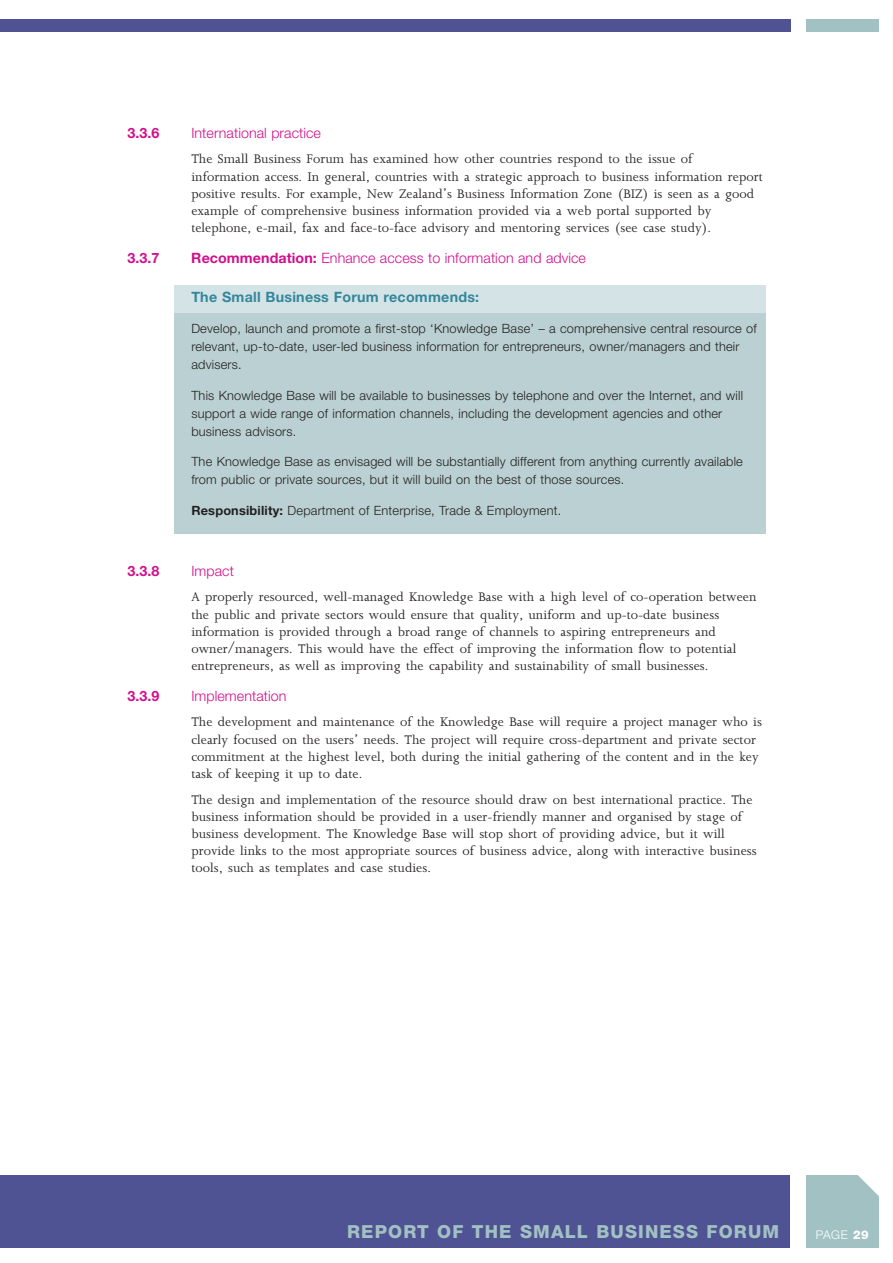
<style>
.page{position:relative;width:893px;height:1263px;background:#fff}
.page>*{position:absolute;margin:0;border:0;box-sizing:border-box;transform-origin:0 0}
.t1{font:800 18px "Helvetica Neue";letter-spacing:.065em;color:#a2c1c3}
.t2{font:14.25px/17.2px "M Joanna";letter-spacing:.005em;color:#231f20}
.t3{font:300 14.25px "Helvetica Neue";letter-spacing:.005em;color:#d10f8c}
.t4{font:700 14.25px "Helvetica Neue";letter-spacing:.015em;color:#34869c}
.t5{font:700 14.25px "Helvetica Neue";color:#d10f8c}
.t6{font:300 12.75px/18px "Helvetica Neue";letter-spacing:.015em;color:#231f20}
.t7{font:300 12px "Helvetica Neue";color:#fff}
.s1{font-weight:700}
.s2{font-weight:800}
</style>
<div class="page">
<div style="left:0;top:1175px;width:790px;height:73px;background:#4f5293"></div>
<div style="left:807px;top:19px;width:72px;height:12px;background:#a2c1c3"></div>
<div style="left:0;top:19px;width:790px;height:12px;background:#4f5293"></div>
<div style="left:174px;top:293px;width:591px;height:241px;background:#bad0d2"></div>
<div style="left:174px;top:285px;width:591px;height:28px;background:#d4e4e6"></div>
<div style="left:806px;top:1175px;width:72px;height:73px;background:#a2c1c3"></div>
<svg style="left:858px;top:1175px;width:21px;height:21px"></svg>
<p class="t5" style="left:128px;top:128px;width:33px">3.3.6</p>
<p class="t3" style="left:191px;top:124px;width:131px">International practice</p>
<p class="t2" style="left:191px;top:152px;width:503px">The Small Business Forum has examined how other countries respond to the issue of</p>
<p class="t2" style="left:191px;top:169px;width:573px">information access. In general, countries with a strategic approach to business information report</p>
<p class="t2" style="left:191px;top:187px;width:564px">positive results. For example, New Zealand’s Business Information Zone (BIZ) is seen as a good</p>
<p class="t2" style="left:191px;top:204px;width:522px">example of comprehensive business information provided via a web portal supported by</p>
<p class="t2" style="left:191px;top:221px;width:521px">telephone, e-mail, fax and face-to-face advisory and mentoring services (see case study).</p>
<p class="t5" style="left:128px;top:253px;width:33px">3.3.7</p>
<p class="t3" style="left:191px;top:249px;width:396px"><span class="s1">Recommendation:</span> Enhance access to information and advice</p>
<p class="t4" style="left:191px;top:292px;width:289px">The Small Business Forum recommends:</p>
<p class="t6" style="left:191px;top:319px;width:567px">Develop, launch and promote a first-stop ‘Knowledge Base’ – a comprehensive central resource of relevant, up-to-date, user-led business information for entrepreneurs, owner/managers and their</p>
<p class="t6" style="left:191px;top:386px;width:553px">This Knowledge Base will be available to businesses by telephone and over the Internet, and will</p>
<p class="t6" style="left:191px;top:422px;width:107px">business advisors.</p>
<p class="t6" style="left:191px;top:453px;width:544px">The Knowledge Base as envisaged will be substantially different from anything current y ava ab from public or private sources, but it will build on the best of those sources.</p>
<p class="t6" style="left:191px;top:355px;width:52px">advisers.</p>
<p class="t6" style="left:191px;top:404px;width:532px">support a wide range of information channels, including the development agencies and other</p>
<p class="t6" style="left:682px;top:453px;width:4px">l</p>
<p class="t6" style="left:714px;top:453px;width:30px">il le</p>
<p class="t6" style="left:191px;top:501px;width:371px"><span class="s1">Responsibility:</span> Department of Enterprise, Trade &amp; Employment.</p>
<p class="t5" style="left:128px;top:565px;width:33px">3.3.8</p>
<p class="t3" style="left:191px;top:562px;width:44px">Impact</p>
<p class="t2" style="left:191px;top:590px;width:567px">A properly resourced, well-managed Knowledge Base with a high level of co-operation between the public and private sectors would ensure that quality, uniform and up-to-date business information is provided through a broad range of channels to aspiring entrepreneurs and owner/managers. This would have the effect of improving the information flow to potential entrepreneurs, as well as improving the capability and sustainability of small businesses.</p>
<p class="t5" style="left:128px;top:691px;width:33px">3.3.9</p>
<p class="t3" style="left:191px;top:687px;width:97px">Implementation</p>
<p class="t2" style="left:191px;top:715px;width:572px">The development and maintenance of the Knowledge Base will require a project manager who is clearly focused on the users’ needs. The project will require cross-department and private sector commitment at the highest level, both during the initial gathering of the content and in the key task of keeping it up to date.</p>
<p class="t2" style="left:191px;top:792px;width:567px">The design and implementation of the resource should draw on best international practice. The business information should be provided in a user-friendly manner and organised by stage of business development. The Knowledge Base will stop short of providing advice, but it will provide links to the most appropriate sources of business advice, along with interactive business tools, such as templates and case studies.</p>
<p class="t1" style="left:347px;top:1225px;width:434px">REPORT OF THE SMALL BUSINESS FORUM</p>
<p class="t7" style="left:816px;top:1227px;width:55px">PAGE <span class="s2">29</span></p>
</div>
